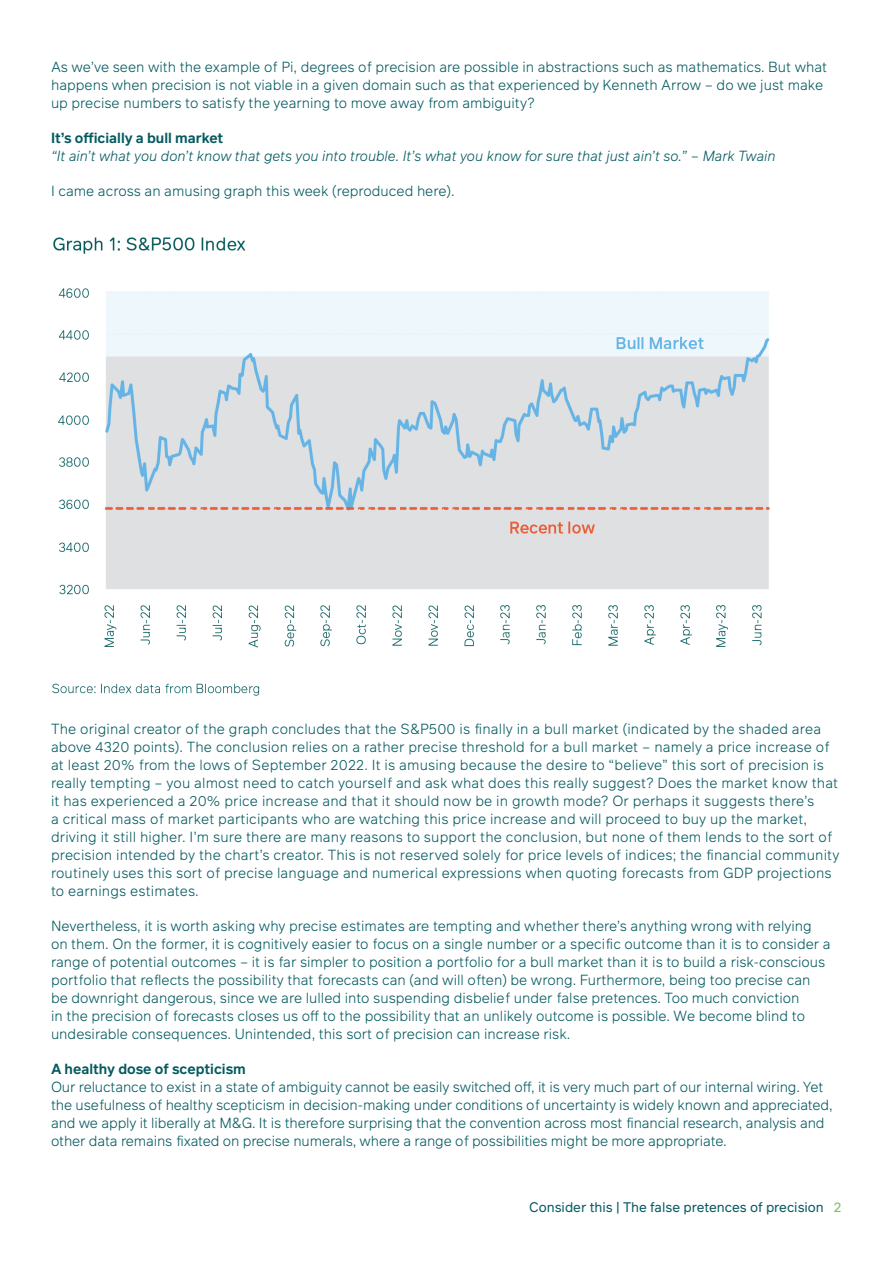
<style>
.page{position:relative;width:893px;height:1263px;background:#fff}
.page>*{position:absolute;margin:0;border:0;box-sizing:border-box;transform-origin:0 0}
.t1{font:300 14.25px/18px "Infra";color:#055a60}
.t2{font:italic 300 14.25px "Infra";color:#055a60}
.t3{font:600 14.25px "Infra";color:#055a60}
.t4{font:13.5px "Infra";color:#055a60}
.t5{font:13.5px "Infra";color:#7ebd5f}
</style>
<div class="page">
<img style="left:52px;top:237px;width:718px;height:459px">
<p class="t1" style="left:51px;top:57px;width:778px">As we’ve seen with the example of Pi, degrees of precision are possible in abstractions such as mathematics. But what happens when precision is not viable in a given domain such as that experienced by Kenneth Arrow – do we just make up precise numbers to satisfy the yearning to move away from ambiguity?</p>
<p class="t3" style="left:51px;top:127px;width:174px">It’s officially a bull market</p>
<p class="t2" style="left:51px;top:146px;width:726px">“It ain’t what you don’t know that gets you into trouble. It’s what you know for sure that just ain’t so.” – Mark Twain</p>
<p class="t1" style="left:51px;top:181px;width:405px">I came across an amusing graph this week (reproduced here).</p>
<p class="t1" style="left:51px;top:719px;width:790px">The original creator of the graph concludes that the S&amp;P500 is finally in a bull market (indicated by the shaded area above 4320 points). The conclusion relies on a rather precise threshold for a bull market – namely a price increase of at least 20% from the lows of September 2022. It is amusing because the desire to “believe” this sort of precision is really tempting – you almost need to catch yourself and ask what does this really suggest? Does the market know that it has experienced a 20% price increase and that it should now be in growth mode? Or perhaps it suggests there’s<br>a critical mass of market participants who are watching this price increase and will proceed to buy up the market, driving it still higher. I’m sure there are many reasons to support the conclusion, but none of them lends to the sort of precision intended by the chart’s creator. This is not reserved solely for price levels of indices; the financial community routinely uses this sort of precise language and numerical expressions when quoting forecasts from GDP projections to earnings estimates.</p>
<p class="t1" style="left:51px;top:916px;width:781px">Nevertheless, it is worth asking why precise estimates are tempting and whether there’s anything wrong with relying on them. On the former, it is cognitively easier to focus on a single number or a specific outcome than it is to consider a range of potential outcomes – it is far simpler to position a portfolio for a bull market than it is to build a risk-conscious portfolio that reflects the possibility that forecasts can (and will often) be wrong. Furthermore, being too precise can be downright dangerous, since we are lulled into suspending disbelief under false pretences. Too much conviction<br>in the precision of forecasts closes us off to the possibility that an unlikely outcome is possible. We become blind to undesirable consequences. Unintended, this sort of precision can increase risk.</p>
<p class="t3" style="left:51px;top:1058px;width:196px">A healthy dose of scepticism</p>
<p class="t1" style="left:51px;top:1077px;width:783px">Our reluctance to exist in a state of ambiguity cannot be easily switched off, it is very much part of our internal wiring. Yet the usefulness of healthy scepticism in decision-making under conditions of uncertainty is widely known and appreciated, and we apply it liberally at M&amp;G. It is therefore surprising that the convention across most financial research, analysis and other data remains fixated on precise numerals, where a range of possibilities might be more appropriate.</p>
<p class="t4" style="left:529px;top:1198px;width:296px">Consider this | The false pretences of precision</p>
<p class="t5" style="left:834px;top:1198px;width:9px">2</p>
</div>
